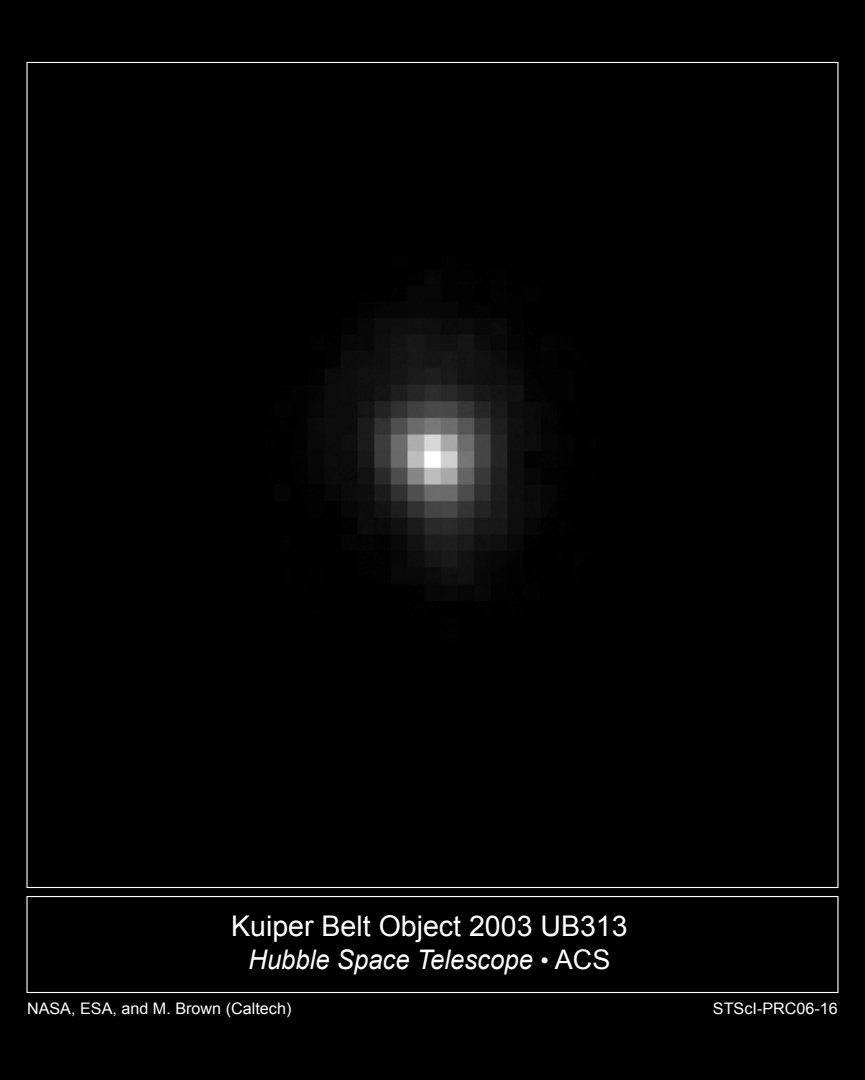
<style>
.page{position:relative;width:865px;height:1080px;background:#fff}
.page>*{position:absolute;margin:0;border:0;box-sizing:border-box;transform-origin:0 0}
.t1{font:28.5px "Arial";color:#fff}
.t2{font:italic 27px "Arial";color:#fff;scale:.95 1}
.t3{font:15.9px "Arial";color:#fff}
.s1{font-style:normal;font-size:24px}
.s2{font-style:normal}
</style>
<div class="page">
<div style="left:0;top:0;width:864px;height:1080px;background:#000"></div>
<img style="left:314px;top:318px;width:226px;height:267px">
<div style="left:26px;top:896px;width:812px;height:97px;border:1px solid #fff"></div>
<h1 class="t1" style="left:231px;top:910px;width:398px">Kuiper Belt Object 2003 UB313</h1>
<h2 class="t2" style="left:248px;top:944px;width:382px">Hubble Space Telescope <span class="s1">•</span> <span class="s2">ACS</span></h2>
<p class="t3" style="left:27px;top:999px;width:266px">NASA, ESA, and M. Brown (Caltech)</p>
<p class="t3" style="left:712px;top:999px;width:126px">STScI-PRC06-16</p>
</div>
